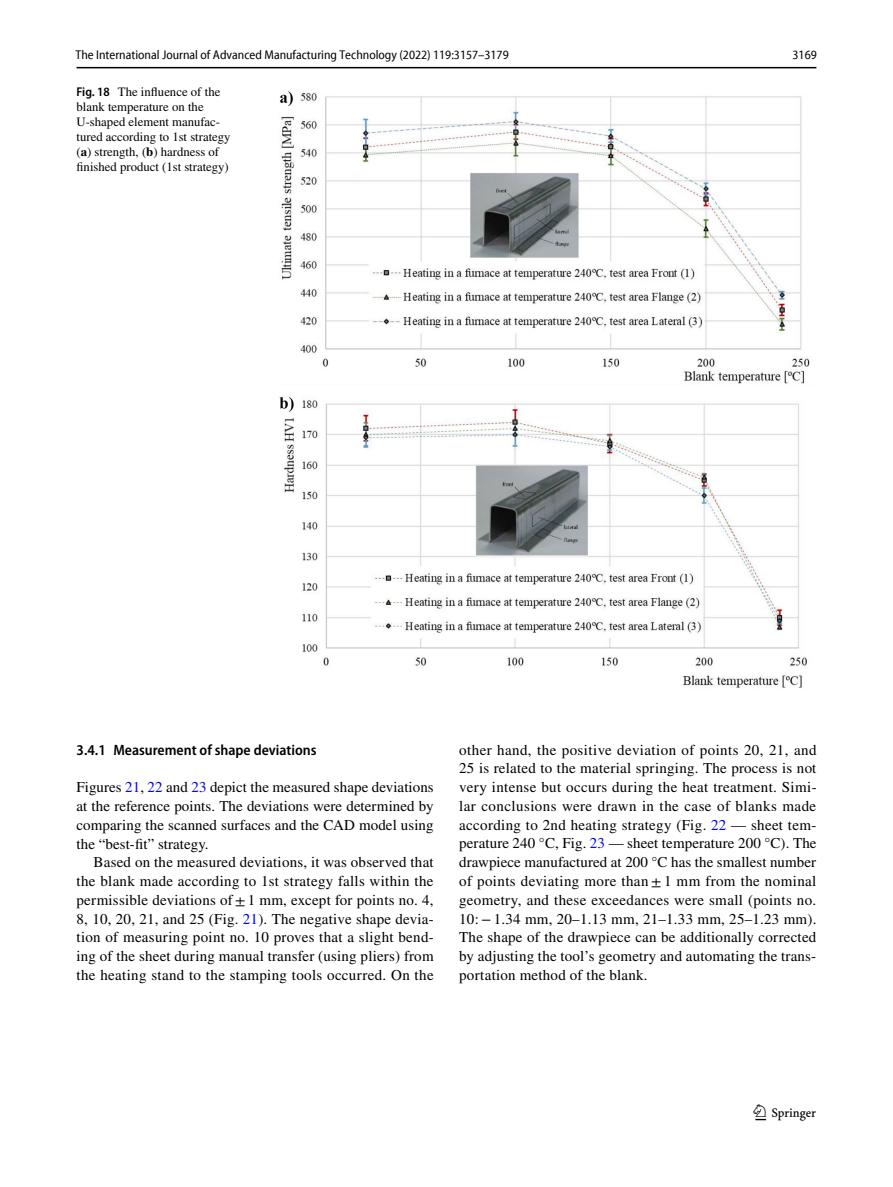
<style>
.page{position:relative;width:893px;height:1187px;background:#fff}
.page>*{position:absolute;margin:0;border:0;box-sizing:border-box;transform-origin:0 0}
.t1{font:22.5px "Springnew Regular 3";color:#000}
.t2{font:15px/18.8px "STIX";letter-spacing:.015em;color:#000;text-align:justify}
.t3{font:600 semi-condensed 15px "Myriad Pro";color:#000}
.t4{font:12.75px/15px "STIX";color:#000}
.t5{font:semi-condensed 12.75px "Myriad Pro Unic";color:#000}
.s1{font-family:"Myriad Pro";font-weight:600;font-stretch:semi-condensed}
.s2{font-weight:700}
.s3{color:#00f}
</style>
<div class="page">
<hr style="left:77px;top:67px;width:739px;height:1px;background:#000">
<img style="left:279px;top:91px;width:531px;height:597px">
<p class="t5" style="left:76px;top:50px;width:435px">The International Journal of Advanced Manufacturing Technology (2022) 119:3157–3179</p>
<p class="t5" style="left:792px;top:50px;width:26px">3169</p>
<p class="t4" style="left:77px;top:85px;width:156px"><span class="s1">Fig. 18</span> The influence of the blank temperature on the<br>U-shaped element manufac&shy;tured according to 1st strategy (<span class="s2">a</span>) strength, (<span class="s2">b</span>) hardness of finished product (1st strategy)</p>
<p class="t3" style="left:77px;top:741px;width:242px">3.4.1 Measurement of shape deviations</p>
<p class="t2" style="left:77px;top:779px;width:359px">Figures <span class="s3">21</span>, <span class="s3">22</span> and <span class="s3">23</span> depict the measured shape deviations at the reference points. The deviations were determined by comparing the scanned surfaces and the CAD model using the “best-fit” strategy.</p>
<p class="t2" style="left:77px;top:854px;width:359px;text-indent:17px">Based on the measured deviations, it was observed that the blank made according to 1st strategy falls within the permissible deviations of±1 mm, except for points no. 4, 8, 10, 20, 21, and 25 (Fig. <span class="s3">21</span>). The negative shape devia&shy;tion of measuring point no. 10 proves that a slight bend&shy;ing of the sheet during manual transfer (using pliers) from the heating stand to the stamping tools occurred. On the</p>
<p class="t2" style="left:459px;top:741px;width:359px">other hand, the positive deviation of points 20, 21, and 25 is related to the material springing. The process is not very intense but occurs during the heat treatment. Simi&shy;lar conclusions were drawn in the case of blanks made according to 2nd heating strategy (Fig. <span class="s3">22</span> — sheet tem&shy;perature 240 °C, Fig. <span class="s3">23</span> — sheet temperature 200 °C). The drawpiece manufactured at 200 °C has the smallest number of points deviating more than ± 1 mm from the nominal geometry, and these exceedances were small (points no.<br>10:−1.34 mm, 20–1.13 mm, 21–1.33 mm, 25–1.23 mm).<br>The shape of the drawpiece can be additionally corrected by adjusting the tool’s geometry and automating the trans&shy;portation method of the blank.</p>
<h1 class="t1" style="left:755px;top:1104px;width:62px">1 3</h1>
</div>
